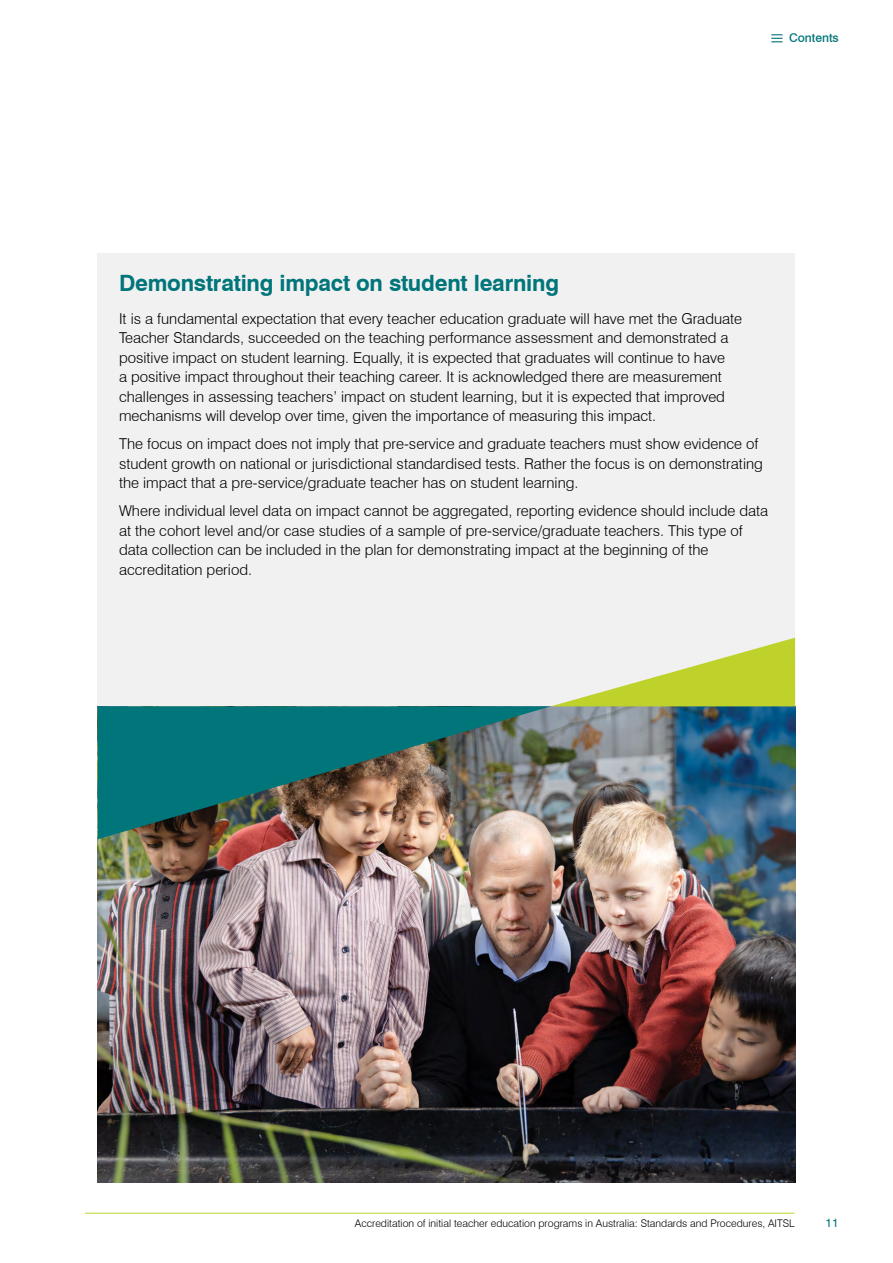
<style>
.page{position:relative;width:893px;height:1263px;background:#fff}
.page>*{position:absolute;margin:0;border:0;box-sizing:border-box;transform-origin:0 0}
.Heading_2{font:700 22.5px "Swiss 721 BT";letter-spacing:-.01em;color:#00757a}
.Body_Text{font:300 15px/19.5px "Swiss 721 BT";color:#000}
.t1{font:500 12px "Swiss 721 BT";color:#00757a}
.t2{font:12px "Swiss 721 BT";color:#00757a}
.t3{font:300 10.5px "Swiss 721 BT";color:#000}
</style>
<div class="page">
<hr style="left:85px;top:1213px;width:709px;height:1px;background:#bfd22b">
<div style="left:98px;top:253px;width:697px;height:454px;background:#f1f1f2"></div>
<img style="left:98px;top:706px;width:697px;height:476px">
<img style="left:98px;top:706px;width:452px;height:133px">
<svg style="left:552px;top:638px;width:243px;height:68px"></svg>
<svg style="left:771px;top:34px;width:11px;height:8px"></svg>
<p class="t1" style="left:789px;top:30px;width:51px">Contents</p>
<p class="Heading_2" style="left:119px;top:270px;width:442px">Demonstrating impact on student learning</p>
<p class="Body_Text" style="left:119px;top:308px;width:625px">It is a fundamental expectation that every teacher education graduate will have met the Graduate Teacher Standards, succeeded on the teaching performance assessment and demonstrated a positive impact on student learning. Equally, it is expected that graduates will continue to have<br>a positive impact throughout their teaching career. It is acknowledged there are measurement challenges in assessing teachers’ impact on student learning, but it is expected that improved mechanisms will develop over time, given the importance of measuring this impact.</p>
<p class="Body_Text" style="left:119px;top:434px;width:645px">The focus on impact does not imply that pre-service and graduate teachers must show evidence of student growth on national or jurisdictional standardised tests. Rather the focus is on demonstrating the impact that a pre-service/graduate teacher has on student learning.</p>
<p class="Body_Text" style="left:119px;top:501px;width:651px">Where individual level data on impact cannot be aggregated, reporting evidence should include data at the cohort level and/or case studies of a sample of pre-service/graduate teachers. This type of data collection can be included in the plan for demonstrating impact at the beginning of the accreditation period.</p>
<p class="t3" style="left:355px;top:1216px;width:441px">Accreditation of initial teacher education programs in Australia: Standards and Procedures, AITSL</p>
<p class="t2" style="left:826px;top:1215px;width:15px">11</p>
</div>
